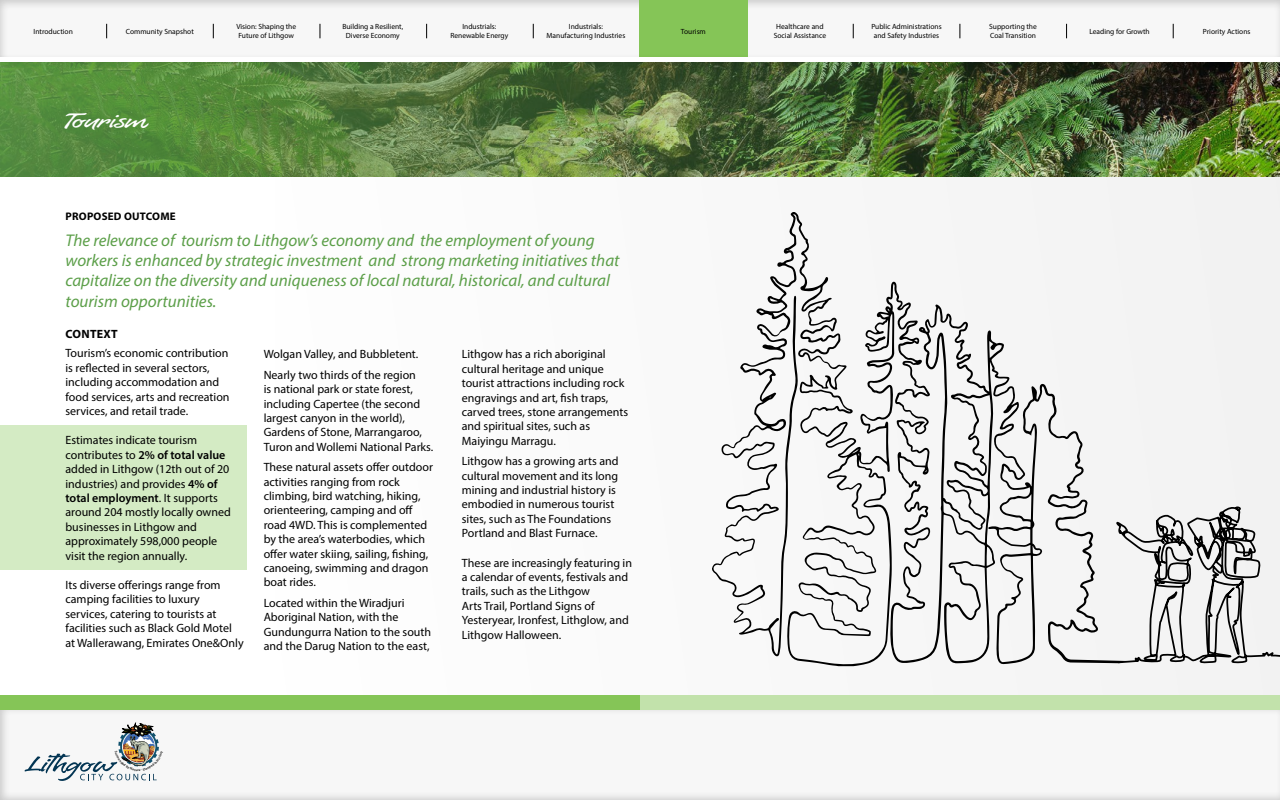
<style>
.page{position:relative;width:1280px;height:800px;background:#fff}
.page>*{position:absolute;margin:0;border:0;box-sizing:border-box;transform-origin:0 0}
.t1{font:20.3px "Pronto";color:#fff}
.t2{font:italic 17px/20.4px "Myriad Pro";color:#5c9f49}
.t3{font:12px/14.4px "Myriad Pro";color:#000}
.t4{font:700 12px "Myriad Pro";letter-spacing:.02em;color:#000}
.t5{font:700 11px "Myriad Pro";letter-spacing:.02em;color:#000}
.t6{font:7.5px/9px "Myriad Pro";color:#000;text-align:center}
.s1{font-weight:600}
</style>
<div class="page">
<div style="left:275px;top:58px;width:1005px;height:652px;background:#fafafa"></div>
<div style="left:0;top:700px;width:1280px;height:100px;background:#f7f7f7"></div>
<div style="left:0;top:0;width:1280px;height:61px;background:#000;opacity:.2"></div>
<svg style="left:106px;top:24px;width:1px;height:14px"></svg>
<svg style="left:213px;top:24px;width:1px;height:14px"></svg>
<svg style="left:320px;top:24px;width:1px;height:14px"></svg>
<svg style="left:426px;top:24px;width:1px;height:14px"></svg>
<svg style="left:533px;top:24px;width:1px;height:14px"></svg>
<svg style="left:853px;top:24px;width:1px;height:14px"></svg>
<svg style="left:960px;top:24px;width:1px;height:14px"></svg>
<svg style="left:1066px;top:24px;width:1px;height:14px"></svg>
<svg style="left:1173px;top:24px;width:1px;height:14px"></svg>
<div style="left:0;top:425px;width:247px;height:144px;background:#d4ebc4"></div>
<div style="left:592px;top:695px;width:688px;height:15px;background:#c2e2ab"></div>
<div style="left:0;top:695px;width:640px;height:15px;background:#85c557"></div>
<img style="left:0;top:68px;width:1280px;height:109px">
<svg style="left:712px;top:212px;width:403px;height:454px"></svg>
<div style="left:639px;top:0;width:109px;height:58px;background:#85c557"></div>
<svg style="left:1115px;top:506px;width:165px;height:158px"></svg>
<div style="left:0;top:53px;width:1280px;height:15px;background:#000;opacity:.1"></div>
<hr style="left:0;top:58px;width:1280px;height:4px;background:#fff">
<img style="left:25px;top:723px;width:134px;height:58px">
<p class="t6" style="left:34px;top:27px;width:41px">Introduction</p>
<p class="t6" style="left:126px;top:27px;width:70px">Community Snapshot</p>
<p class="t6" style="left:236px;top:22px;width:61px;text-align:left">Vision: Shaping the<br>Future of Lithgow</p>
<p class="t6" style="left:342px;top:22px;width:62px">Building a Resilient,<br>Diverse Economy</p>
<p class="t6" style="left:450px;top:22px;width:59px">Industrials:<br>Renewable Energy</p>
<p class="t6" style="left:546px;top:22px;width:80px">Industrials:<br>Manufacturing Industries</p>
<p class="t6" style="left:774px;top:22px;width:54px">Healthcare and<br>Social Assistance</p>
<p class="t6" style="left:871px;top:22px;width:72px">Public Administrations and Safety Industries</p>
<p class="t6" style="left:989px;top:22px;width:49px;text-align:left">Supporting the<br>Coal Transition</p>
<p class="t6" style="left:681px;top:27px;width:26px">Tourism</p>
<p class="t6" style="left:1089px;top:27px;width:62px">Leading for Growth</p>
<p class="t6" style="left:1203px;top:27px;width:49px">Priority Actions</p>
<h1 class="t1" style="left:64px;top:108px;width:85px">Tourism</h1>
<p class="t5" style="left:66px;top:209px;width:112px">PROPOSED OUTCOME</p>
<p class="t2" style="left:66px;top:229px;width:556px">The relevance of tourism to Lithgow’s economy and the employment of young workers is enhanced by strategic investment and strong marketing initiatives that capitalize on the diversity and uniqueness of local natural, historical, and cultural tourism opportunities.</p>
<p class="t4" style="left:66px;top:326px;width:54px">CONTEXT</p>
<p class="t3" style="left:66px;top:346px;width:166px">Tourism’s economic contribution is reflected in several sectors, including accommodation and food services, arts and recreation services, and retail trade.</p>
<p class="t3" style="left:66px;top:433px;width:167px">Estimates indicate tourism contributes to <span class="s1">2% of total value </span>added in Lithgow (12th out of 20 industries) and provides <span class="s1">4% of total employment</span>. It supports around 204 mostly locally owned businesses in Lithgow and approximately 598,000 people visit the region annually.</p>
<p class="t3" style="left:66px;top:578px;width:180px">Its diverse offerings range from camping facilities to luxury services, catering to tourists at facilities such as Black Gold Motel at Wallerawang, Emirates One&amp;Only</p>
<p class="t3" style="left:264px;top:344px;width:156px;line-height:20.4px">Wolgan Valley, and Bubbletent.<br>Nearly two thirds of the region</p>
<p class="t3" style="left:264px;top:382px;width:171px">is national park or state forest, including Capertee (the second largest canyon in the world),<br>Gardens of Stone, Marrangaroo,<br>Turon and Wollemi National Parks.</p>
<p class="t3" style="left:264px;top:460px;width:171px">These natural assets offer outdoor activities ranging from rock climbing, bird watching, hiking, orienteering, camping and off road 4WD. This is complemented by the area’s waterbodies, which offer water skiing, sailing, fishing, canoeing, swimming and dragon boat rides.</p>
<p class="t3" style="left:264px;top:595px;width:169px">Located within the Wiradjuri<br>Aboriginal Nation, with the<br>Gundungurra Nation to the south and the Darug Nation to the east,</p>
<p class="t3" style="left:462px;top:347px;width:168px">Lithgow has a rich aboriginal cultural heritage and unique tourist attractions including rock engravings and art, fish traps, carved trees, stone arrangements and spiritual sites, such as<br>Maiyingu Marragu.</p>
<p class="t3" style="left:462px;top:454px;width:158px">Lithgow has a growing arts and cultural movement and its long mining and industrial history is embodied in numerous tourist sites, such as The Foundations<br>Portland and Blast Furnace.</p>
<p class="t3" style="left:462px;top:555px;width:172px">These are increasingly featuring in a calendar of events, festivals and trails, such as the Lithgow<br>Arts Trail, Portland Signs of<br>Yesteryear, Ironfest, Lithglow, and<br>Lithgow Halloween.</p>
</div>
